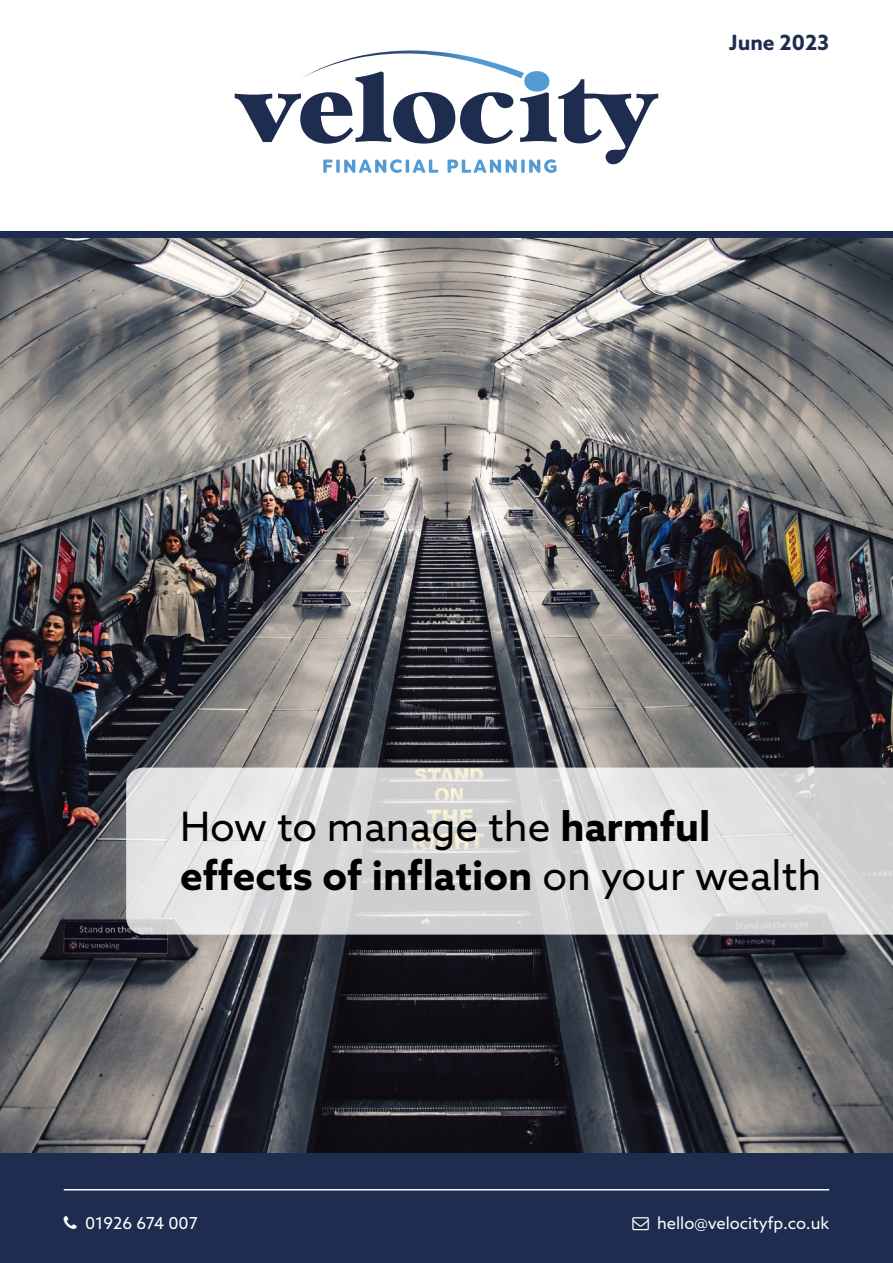
<style>
.page{position:relative;width:893px;height:1263px;background:#fff}
.page>*{position:absolute;margin:0;border:0;box-sizing:border-box;transform-origin:0 0}
.t1{font:40.5px/48.6px "Azo Sans";color:#000}
.t2{font:700 21px "Azo Sans";color:#1e2c4f}
.t3{font:16.5px "Azo Sans";color:#fff}
.s1{font-weight:700}
</style>
<div class="page">
<img style="left:0;top:238px;width:893px;height:915px">
<div style="left:0;top:1153px;width:893px;height:110px;background:#1e2c4f"></div>
<svg style="left:126px;top:767px;width:767px;height:167px;background:#dadadb"></svg>
<hr style="left:64px;top:1189px;width:765px;height:1px;background:#fff">
<div style="left:0;top:232px;width:893px;height:6px;background:#1e2c4f"></div>
<svg style="left:235px;top:50px;width:423px;height:123px"></svg>
<p class="t2" style="left:729px;top:29px;width:102px">June 2023</p>
<p class="t1" style="left:180px;top:802px;width:643px">How to manage the <span class="s1">harmful effects of inflation</span> on your wealth</p>
<p class="t3" style="left:85px;top:1212px;width:114px">01926 674 007</p>
<p class="t3" style="left:657px;top:1212px;width:174px">hello@velocityfp.co.uk</p>
</div>
